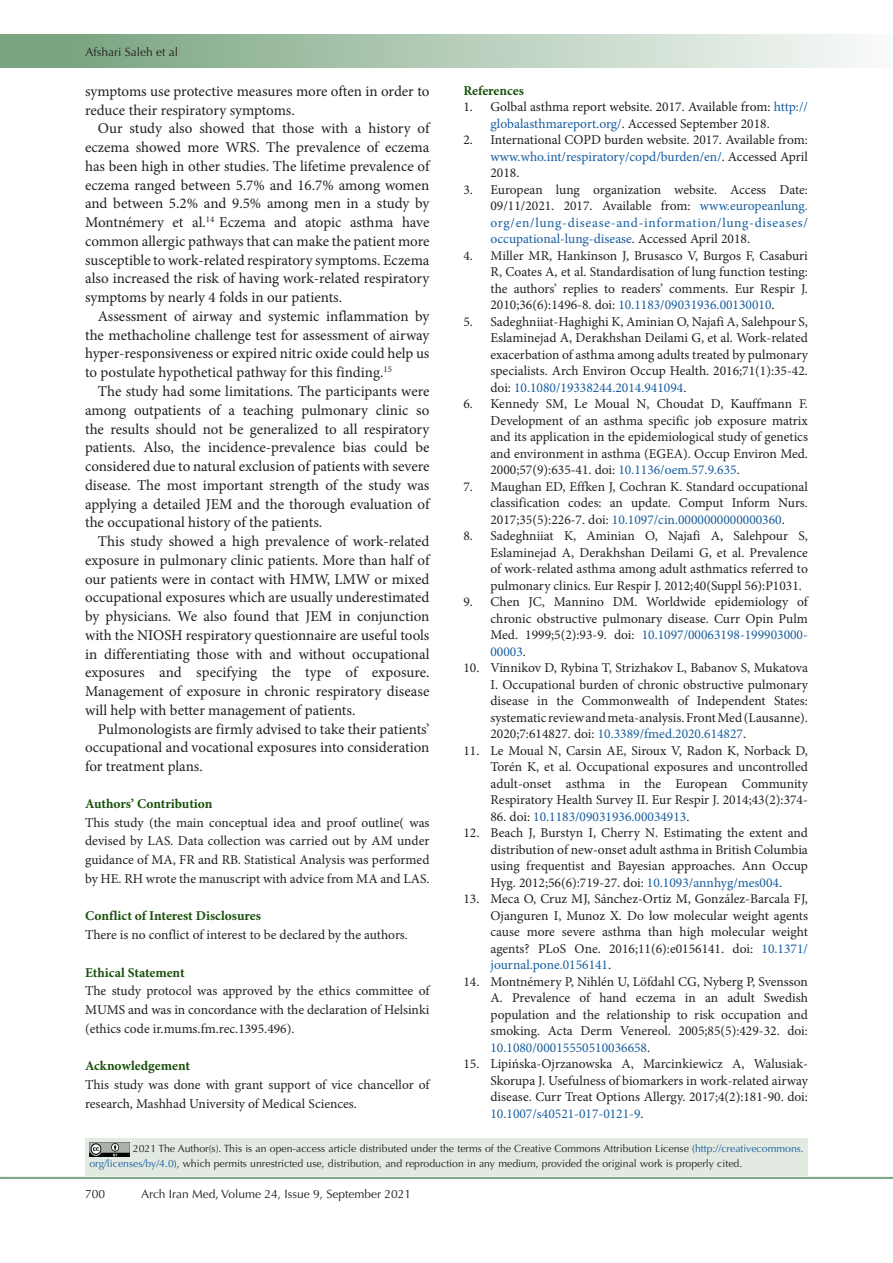
<style>
.page{position:relative;width:893px;height:1263px;background:#fff}
.page>*{position:absolute;margin:0;border:0;box-sizing:border-box;transform-origin:0 0}
.t1{font:15px/18.8px "Minion Pro";letter-spacing:-.005em;color:#231f20;text-align:justify}
.t2{font:13.5px/16.5px "Minion Pro";color:#231f20;text-align:justify}
.t3{font:700 13.5px "Minion Pro";color:#19500a}
.t4{font:13.5px "Minion Pro";color:#175d9e}
.t5{font:700 13.5px "Minion Pro";letter-spacing:-.005em;color:#185009}
.t6{font:12px "Optima LT Std";color:#231f20}
.t7{font:10.5px/15px "Optima LT Std";color:#231f20}
.s1{color:#175d9e}
.s2{color:#231f20}
</style>
<div class="page">
<div style="left:0;top:1177px;width:893px;height:2px;background:#0099e5;border:1px solid #7aa581"></div>
<div style="left:0;top:35px;width:893px;height:33px;background:linear-gradient(to right,#719f78,#f9fbf9)"></div>
<div style="left:85px;top:1138px;width:723px;height:38px;background:#e3eae2"></div>
<img style="left:89px;top:1142px;width:41px;height:14px">
<p class="t6" style="left:85px;top:45px;width:94px">Afshari Saleh et al</p>
<p class="t1" style="left:85px;top:82px;width:346px">symptoms use protective measures more often in order to reduce their respiratory symptoms.</p>
<p class="t1" style="left:85px;top:119px;width:346px;text-indent:13px">Our study also showed that those with a history of eczema showed more WRS. The prevalence of eczema has been high in other studies. The lifetime prevalence of eczema ranged between 5.7% and 16.7% among women and between 5.2% and 9.5% among men in a study by Montnémery et al.<sup>14</sup> Eczema and atopic asthma have common allergic pathways that can make the patient more susceptible to work-related respiratory symptoms. Eczema also increased the risk of having work-related respiratory symptoms by nearly 4 folds in our patients.</p>
<p class="t1" style="left:85px;top:307px;width:346px;text-indent:13px">Assessment of airway and systemic inflammation by the methacholine challenge test for assessment of airway hyper-responsiveness or expired nitric oxide could help us to postulate hypothetical pathway for this finding.<sup>15</sup></p>
<p class="t1" style="left:85px;top:382px;width:346px;text-indent:13px">The study had some limitations. The participants were among outpatients of a teaching pulmonary clinic so the results should not be generalized to all respiratory patients. Also, the incidence-prevalence bias could be considered due to natural exclusion of patients with severe disease. The most important strength of the study was applying a detailed JEM and the thorough evaluation of the occupational history of the patients.</p>
<p class="t1" style="left:85px;top:532px;width:346px;text-indent:13px">This study showed a high prevalence of work-related exposure in pulmonary clinic patients. More than half of our patients were in contact with HMW, LMW or mixed occupational exposures which are usually underestimated by physicians. We also found that JEM in conjunction with the NIOSH respiratory questionnaire are useful tools in differentiating those with and without occupational exposures and specifying the type of exposure.<br>Management of exposure in chronic respiratory disease will help with better management of patients.</p>
<p class="t1" style="left:85px;top:719px;width:346px;text-indent:13px">Pulmonologists are firmly advised to take their patients’ occupational and vocational exposures into consideration for treatment plans.</p>
<p class="t5" style="left:85px;top:794px;width:129px">Authors’ Contribution</p>
<p class="t2" style="left:85px;top:813px;width:346px;line-height:18.8px">This study (the main conceptual idea and proof outline( was devised by LAS. Data collection was carried out by AM under guidance of MA, FR and RB. Statistical Analysis was performed by HE. RH wrote the manuscript with advice from MA and LAS.</p>
<p class="t3" style="left:85px;top:907px;width:177px">Conflict of Interest Disclosures</p>
<p class="t2" style="left:85px;top:927px;width:324px">There is no conflict of interest to be declared by the authors.</p>
<p class="t3" style="left:85px;top:963px;width:101px">Ethical Statement</p>
<p class="t2" style="left:85px;top:982px;width:346px;line-height:18.8px">The study protocol was approved by the ethics committee of MUMS and was in concordance with the declaration of Helsinki (ethics code ir.mums.fm.rec.1395.496).</p>
<p class="t3" style="left:85px;top:1057px;width:107px">Acknowledgement</p>
<p class="t2" style="left:85px;top:1075px;width:346px;line-height:18.8px">This study was done with grant support of vice chancellor of research, Mashhad University of Medical Sciences.</p>
<p class="t3" style="left:463px;top:81px;width:62px">References</p>
<p class="t2" style="left:490px;top:99px;width:319px;text-indent:-27px">1. Golbal asthma report website. 2017. Available from: <span class="s1">http:// globalasthmareport.org/</span>. Accessed September 2018.</p>
<p class="t2" style="left:490px;top:132px;width:319px;text-indent:-27px">2. International COPD burden website. 2017. Available from: <span class="s1">www.who.int/respiratory/copd/burden/en/</span>. Accessed April 2018.</p>
<p class="t2" style="left:490px;top:181px;width:319px;text-indent:-27px">3. European lung organization website. Access Date:<br>09/11/2021. 2017. Available from: <span class="s1">www.europeanlung. org/en/lung-disease-and-information/lung-diseases/ occupational-lung-disease</span>. Accessed April 2018.</p>
<p class="t2" style="left:490px;top:247px;width:319px;text-indent:-27px">4. Miller MR, Hankinson J, Brusasco V, Burgos F, Casaburi R, Coates A, et al. Standardisation of lung function testing: the authors’ replies to readers’ comments. Eur Respir J.<br>2010;36(6):1496-8. doi: <span class="s1">10.1183/09031936.00130010</span>.</p>
<p class="t2" style="left:490px;top:313px;width:319px;text-indent:-27px">5. Sadeghniiat-Haghighi K, Aminian O, Najafi A, Salehpour S, Eslaminejad A, Derakhshan Deilami G, et al. Work-related exacerbation of asthma among adults treated by pulmonary specialists. Arch Environ Occup Health. 2016;71(1):35-42. doi: <span class="s1">10.1080/19338244.2014.941094</span>.</p>
<p class="t2" style="left:490px;top:396px;width:319px;text-indent:-27px">6. Kennedy SM, Le Moual N, Choudat D, Kauffmann F.<br>Development of an asthma specific job exposure matrix and its application in the epidemiological study of genetics and environment in asthma (EGEA). Occup Environ Med.<br>2000;57(9):635-41. doi: <span class="s1">10.1136/oem.57.9.635</span>.</p>
<p class="t2" style="left:490px;top:478px;width:319px;text-indent:-27px">7. Maughan ED, Effken J, Cochran K. Standard occupational classification codes: an update. Comput Inform Nurs.<br>2017;35(5):226-7. doi: <span class="s1">10.1097/cin.0000000000000360</span>.</p>
<p class="t2" style="left:490px;top:528px;width:319px;text-indent:-27px">8. Sadeghniiat K, Aminian O, Najafi A, Salehpour S, Eslaminejad A, Derakhshan Deilami G, et al. Prevalence of work-related asthma among adult asthmatics referred to pulmonary clinics. Eur Respir J. 2012;40(Suppl 56):P1031.</p>
<p class="t2" style="left:490px;top:594px;width:319px;text-indent:-27px">9. Chen JC, Mannino DM. Worldwide epidemiology of chronic obstructive pulmonary disease. Curr Opin Pulm Med. 1999;5(2):93-9. doi: <span class="s1">10.1097/00063198-199903000- 00003</span>.</p>
<p class="t2" style="left:490px;top:660px;width:319px;text-indent:-27px">10. Vinnikov D, Rybina T, Strizhakov L, Babanov S, Mukatova I. Occupational burden of chronic obstructive pulmonary disease in the Commonwealth of Independent States: systematic review and meta-analysis. Front Med (Lausanne).<br>2020;7:614827. doi: <span class="s1">10.3389/fmed.2020.614827</span>.</p>
<p class="t2" style="left:490px;top:742px;width:319px;text-indent:-27px">11. Le Moual N, Carsin AE, Siroux V, Radon K, Norback D, Torén K, et al. Occupational exposures and uncontrolled adult-onset asthma in the European Community Respiratory Health Survey II. Eur Respir J. 2014;43(2):374-</p>
<p class="t4" style="left:490px;top:808px;width:200px"><span class="s2">86. doi:</span> 10.1183/09031936.00034913<span class="s2">.</span></p>
<p class="t2" style="left:490px;top:825px;width:319px;text-indent:-27px">12. Beach J, Burstyn I, Cherry N. Estimating the extent and distribution of new-onset adult asthma in British Columbia using frequentist and Bayesian approaches. Ann Occup Hyg. 2012;56(6):719-27. doi: <span class="s1">10.1093/annhyg/mes004</span>.</p>
<p class="t2" style="left:490px;top:891px;width:319px;text-indent:-27px">13. Meca O, Cruz MJ, Sánchez-Ortiz M, González-Barcala FJ, Ojanguren I, Munoz X. Do low molecular weight agents cause more severe asthma than high molecular weight agents? PLoS One. 2016;11(6):e0156141. doi: <span class="s1">10.1371/ journal.pone.0156141</span>.</p>
<p class="t2" style="left:490px;top:973px;width:319px;text-indent:-27px">14. Montnémery P, Nihlén U, Löfdahl CG, Nyberg P, Svensson A. Prevalence of hand eczema in an adult Swedish population and the relationship to risk occupation and smoking. Acta Derm Venereol. 2005;85(5):429-32. doi:<br><span class="s1">10.1080/00015550510036658</span>.</p>
<p class="t2" style="left:490px;top:1056px;width:319px;text-indent:-27px">15. Lipińska-Ojrzanowska A, Marcinkiewicz A, Walusiak-Skorupa J. Usefulness of biomarkers in work-related airway disease. Curr Treat Options Allergy. 2017;4(2):181-90. doi:<br><span class="s1">10.1007/s40521-017-0121-9</span>.</p>
<p class="t7" style="left:89px;top:1141px;width:716px;text-indent:43px">2021 The Author(s). This is an open-access article distributed under the terms of the Creative Commons Attribution License (<span class="s1">http://creativecommons. org/licenses/by/4.0</span>), which permits unrestricted use, distribution, and reproduction in any medium, provided the original work is properly cited.</p>
<p class="t6" style="left:85px;top:1187px;width:22px">700</p>
<p class="t6" style="left:141px;top:1187px;width:271px">Arch Iran Med, Volume 24, Issue 9, September 2021</p>
</div>
